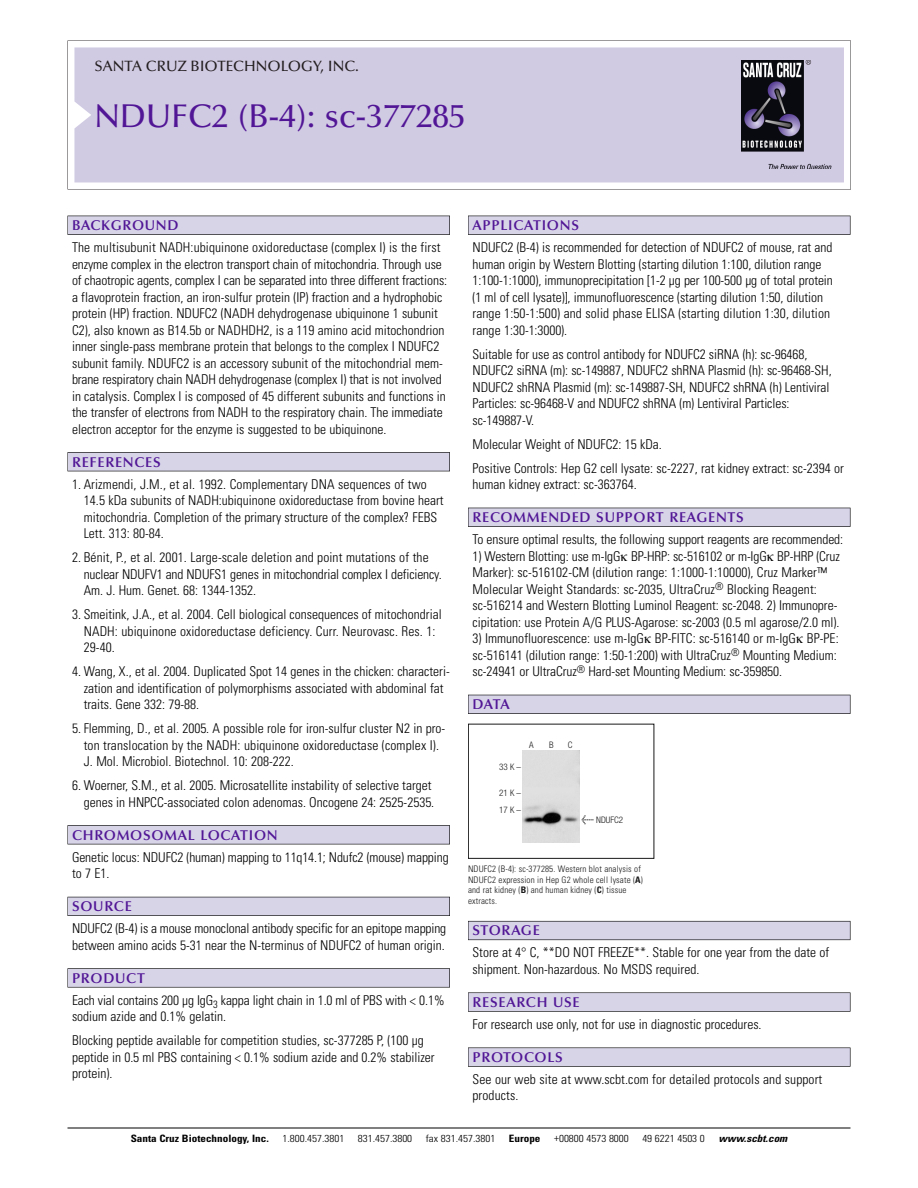
<style>
.page{position:relative;width:918px;height:1188px;background:#fff}
.page>*{position:absolute;margin:0;border:0;box-sizing:border-box;transform-origin:0 0}
.t1{font:500 33px "Optima";color:#511695}
.t2{font:500 15px "Optima";color:#231f20}
.t3{font:600 14.25px "Optima";letter-spacing:.05em;color:#511695}
.t4{font:300 condensed 13.5px/16.5px "Univers";color:#000}
.t5{font:300 condensed 10.2px "Univers";color:#000;scale:1.1 1}
.t6{font:700 condensed 10.2px "Univers";color:#000;scale:1.1 1}
.t7{font:italic 700 condensed 10.2px "Univers";color:#000;scale:1.1 1}
.t8{font:300 condensed 9px/10.5px "Univers";letter-spacing:.015em;color:#191919}
.t9{font:300 condensed 9px/16.8px "Helvetica Neue";color:#191919}
.s1{font-family:"Meta Plus";font-weight:400;font-stretch:normal;font-size:10.5px}
.s2{font-weight:700}
</style>
<div class="page">
<svg style="left:74px;top:41px;width:777px;height:148px"></svg>
<div style="left:74px;top:47px;width:770px;height:135px;background:#d1cae3"></div>
<img style="left:741px;top:60px;width:90px;height:108px">
<div style="left:68px;top:216px;width:382px;height:19px;background:#535256"></div>
<div style="left:68px;top:216px;width:381px;height:18px;background:#d7d4e8"></div>
<div style="left:68px;top:452px;width:382px;height:19px;background:#515155"></div>
<div style="left:68px;top:453px;width:381px;height:18px;background:#d7d4e8"></div>
<div style="left:68px;top:825px;width:382px;height:19px;background:#545357"></div>
<div style="left:68px;top:826px;width:381px;height:18px;background:#d7d4e8"></div>
<div style="left:68px;top:897px;width:382px;height:19px;background:#535259"></div>
<div style="left:68px;top:897px;width:381px;height:18px;background:#d7d4e8"></div>
<svg style="left:68px;top:968px;width:382px;height:20px"></svg>
<div style="left:68px;top:969px;width:381px;height:18px;background:#d7d4e8"></div>
<div style="left:468px;top:216px;width:382px;height:19px;background:#535256"></div>
<div style="left:468px;top:216px;width:382px;height:18px;background:#d7d4e8"></div>
<div style="left:468px;top:508px;width:382px;height:19px;background:#525156"></div>
<div style="left:468px;top:508px;width:382px;height:18px;background:#d7d4e8"></div>
<div style="left:468px;top:695px;width:382px;height:19px;background:#515057"></div>
<div style="left:468px;top:695px;width:382px;height:18px;background:#d7d4e8"></div>
<div style="left:468px;top:921px;width:382px;height:19px;background:#686770"></div>
<div style="left:468px;top:922px;width:382px;height:18px;background:#d7d4e8"></div>
<svg style="left:468px;top:992px;width:382px;height:20px"></svg>
<div style="left:468px;top:993px;width:382px;height:18px;background:#d7d4e8"></div>
<div style="left:468px;top:1048px;width:382px;height:19px;background:#58575a"></div>
<div style="left:468px;top:1048px;width:382px;height:18px;background:#d7d4e8"></div>
<hr style="left:68px;top:1128px;width:782px;height:1px;background:#000">
<div style="left:468px;top:724px;width:186px;height:135px;border:1px solid #191919"></div>
<img style="left:522px;top:751px;width:57px;height:91px">
<p class="t2" style="left:94px;top:60px;width:266px">SANTA CRUZ BIOTECHNOLOGY, INC.</p>
<p class="t1" style="left:94px;top:102px;width:373px">NDUFC2 (B-4): sc-377285</p>
<p class="t3" style="left:72px;top:219px;width:108px">BACKGROUND</p>
<p class="t4" style="left:72px;top:240px;width:377px">The multisubunit NADH:ubiquinone oxidoreductase (complex I) is the first enzyme complex in the electron transport chain of mitochondria. Through use of chaotropic agents, complex I can be separated into three different fractions: a flavoprotein fraction, an iron-sulfur protein (IP) fraction and a hydrophobic protein (HP) fraction. NDUFC2 (NADH dehydrogenase ubiquinone 1 subunit C2), also known as B14.5b or NADHDH2, is a 119 amino acid mitochondrion inner single-pass membrane protein that belongs to the complex I NDUFC2 subunit family. NDUFC2 is an accessory subunit of the mitochondrial mem&shy;brane respiratory chain NADH dehydrogenase (complex I) that is not involved in catalysis. Complex I is composed of 45 different subunits and functions in the transfer of electrons from NADH to the respiratory chain. The immediate electron acceptor for the enzyme is suggested to be ubiquinone.</p>
<p class="t3" style="left:72px;top:456px;width:90px">REFERENCES</p>
<p class="t4" style="left:84px;top:477px;width:361px;text-indent:-12px">1. Arizmendi, J.M., et al. 1992. Complementary DNA sequences of two 14.5 kDa subunits of NADH:ubiquinone oxidoreductase from bovine heart mitochondria. Completion of the primary structure of the complex? FEBS Lett. 313: 80-84.</p>
<p class="t4" style="left:84px;top:550px;width:360px;text-indent:-12px">2. Bénit, P., et al. 2001. Large-scale deletion and point mutations of the nuclear NDUFV1 and NDUFS1 genes in mitochondrial complex I deficiency.<br>Am. J. Hum. Genet. 68: 1344-1352.</p>
<p class="t4" style="left:84px;top:607px;width:359px;text-indent:-12px">3. Smeitink, J.A., et al. 2004. Cell biological consequences of mitochondrial<br>NADH: ubiquinone oxidoreductase deficiency. Curr. Neurovasc. Res. 1:<br>29-40.</p>
<p class="t4" style="left:84px;top:664px;width:368px;text-indent:-12px">4. Wang, X., et al. 2004. Duplicated Spot 14 genes in the chicken: characteri&shy;zation and identification of polymorphisms associated with abdominal fat traits. Gene 332: 79-88.</p>
<p class="t4" style="left:84px;top:721px;width:363px;text-indent:-12px">5. Flemming, D., et al. 2005. A possible role for iron-sulfur cluster N2 in pro&shy;ton translocation by the NADH: ubiquinone oxidoreductase (complex I).<br>J. Mol. Microbiol. Biotechnol. 10: 208-222.</p>
<p class="t4" style="left:72px;top:778px;width:364px;text-align:right">6. Woerner, S.M., et al. 2005. Microsatellite instability of selective target genes in HNPCC-associated colon adenomas. Oncogene 24: 2525-2535.</p>
<p class="t3" style="left:72px;top:829px;width:207px">CHROMOSOMAL LOCATION</p>
<p class="t4" style="left:72px;top:850px;width:378px">Genetic locus: NDUFC2 (human) mapping to 11q14.1; Ndufc2 (mouse) mapping to 7 E1.</p>
<p class="t3" style="left:72px;top:900px;width:61px">SOURCE</p>
<p class="t4" style="left:72px;top:922px;width:376px">NDUFC2 (B-4) is a mouse monoclonal antibody specific for an epitope mapping between amino acids 5-31 near the N-terminus of NDUFC2 of human origin.</p>
<p class="t3" style="left:72px;top:972px;width:74px">PRODUCT</p>
<p class="t4" style="left:72px;top:993px;width:374px">Each vial contains 200 µg IgG<sub>3</sub> kappa light chain in 1.0 ml of PBS with &lt; 0.1% sodium azide and 0.1% gelatin.</p>
<p class="t4" style="left:72px;top:1034px;width:364px">Blocking peptide available for competition studies, sc-377285 P, (100 µg peptide in 0.5 ml PBS containing &lt; 0.1% sodium azide and 0.2% stabilizer protein).</p>
<p class="t3" style="left:473px;top:219px;width:108px">APPLICATIONS</p>
<p class="t4" style="left:473px;top:240px;width:362px">NDUFC2 (B-4) is recommended for detection of NDUFC2 of mouse, rat and human origin by Western Blotting (starting dilution 1:100, dilution range 1:100-1:1000), immunoprecipitation [1-2 µg per 100-500 µg of total protein (1 ml of cell lysate)], immunofluorescence (starting dilution 1:50, dilution range 1:50-1:500) and solid phase ELISA (starting dilution 1:30, dilution range 1:30-1:3000).</p>
<p class="t4" style="left:473px;top:347px;width:361px">Suitable for use as control antibody for NDUFC2 siRNA (h): sc-96468, NDUFC2 siRNA (m): sc-149887, NDUFC2 shRNA Plasmid (h): sc-96468-SH, NDUFC2 shRNA Plasmid (m): sc-149887-SH, NDUFC2 shRNA (h) Lentiviral Particles: sc-96468-V and NDUFC2 shRNA (m) Lentiviral Particles: sc-149887-V.</p>
<p class="t4" style="left:473px;top:437px;width:191px">Molecular Weight of NDUFC2: 15 kDa.</p>
<p class="t4" style="left:473px;top:461px;width:373px">Positive Controls: Hep G2 cell lysate: sc-2227, rat kidney extract: sc-2394 or human kidney extract: sc-363764.</p>
<p class="t3" style="left:473px;top:511px;width:273px">RECOMMENDED SUPPORT REAGENTS</p>
<p class="t4" style="left:473px;top:532px;width:372px">To ensure optimal results, the following support reagents are recommended:</p>
<p class="t4" style="left:473px;top:549px;width:369px">1) Western Blotting: use m-IgG BP-HRP: sc-516102 or m-IgG BP-HRP (Cruz Marker): sc-516102-CM (dilution range: 1:1000-1:10000), Cruz Marker™ Molecular Weight Standards: sc-2035, UltraCruz<sup>®</sup> Blocking Reagent: sc-516214 and Western Blotting Luminol Reagent: sc-2048. 2) Immunopre&shy;cipitation: use Protein A/G PLUS-Agarose: sc-2003 (0.5 ml agarose/2.0 ml).</p>
<p class="t4" style="left:473px;top:631px;width:368px">3) Immunofluorescence: use m-IgG BP-FITC: sc-516140 or m-IgG BP-PE: sc-516141 (dilution range: 1:50-1:200) with UltraCruz<sup>®</sup> Mounting Medium: sc-24941 or UltraCruz<sup>®</sup> Hard-set Mounting Medium: sc-359850.</p>
<p class="t3" style="left:473px;top:698px;width:39px">DATA</p>
<p class="t9" style="left:529px;top:737px;width:6px">A</p>
<p class="t9" style="left:549px;top:737px;width:6px">B</p>
<p class="t9" style="left:568px;top:737px;width:6px">C</p>
<p class="t9" style="left:499px;top:760px;width:23px">33K–</p>
<p class="t9" style="left:499px;top:786px;width:23px">21K–<br>17K–</p>
<p class="t9" style="left:582px;top:812px;width:43px"><span class="s1">&lt;</span> NDUFC2</p>
<p class="t8" style="left:468px;top:865px;width:176px">NDUFC2 (B-4): sc-377285. Western blot analysis of NDUFC2 expression in Hep G2 whole cell lysate (<span class="s2">A</span>) and rat kidney (<span class="s2">B</span>) and human kidney (<span class="s2">C</span>) tissue extracts.</p>
<p class="t3" style="left:473px;top:925px;width:69px">STORAGE</p>
<p class="t4" style="left:473px;top:946px;width:358px">Store at 4° C, **DO NOT FREEZE**. Stable for one year from the date of shipment. Non-hazardous. No MSDS required.</p>
<p class="t3" style="left:473px;top:996px;width:109px">RESEARCH USE</p>
<p class="t4" style="left:473px;top:1017px;width:291px">For research use only, not for use in diagnostic procedures.</p>
<p class="t3" style="left:473px;top:1051px;width:92px">PROTOCOLS</p>
<p class="t4" style="left:473px;top:1072px;width:351px">See our web site at www.scbt.com for detailed protocols and support products.</p>
<p class="t6" style="left:131px;top:1135px;width:127px">Santa Cruz Biotechnology, Inc.</p>
<p class="t5" style="left:282px;top:1135px;width:58px">1.800.457.3801</p>
<p class="t5" style="left:358px;top:1135px;width:51px">831.457.3800</p>
<p class="t5" style="left:426px;top:1135px;width:65px">fax 831.457.3801</p>
<p class="t6" style="left:509px;top:1135px;width:30px">Europe</p>
<p class="t5" style="left:554px;top:1135px;width:69px">+00800 4573 8000</p>
<p class="t5" style="left:642px;top:1135px;width:58px">49 6221 4503 0</p>
<p class="t7" style="left:719px;top:1135px;width:66px">www.scbt.com</p>
</div>
